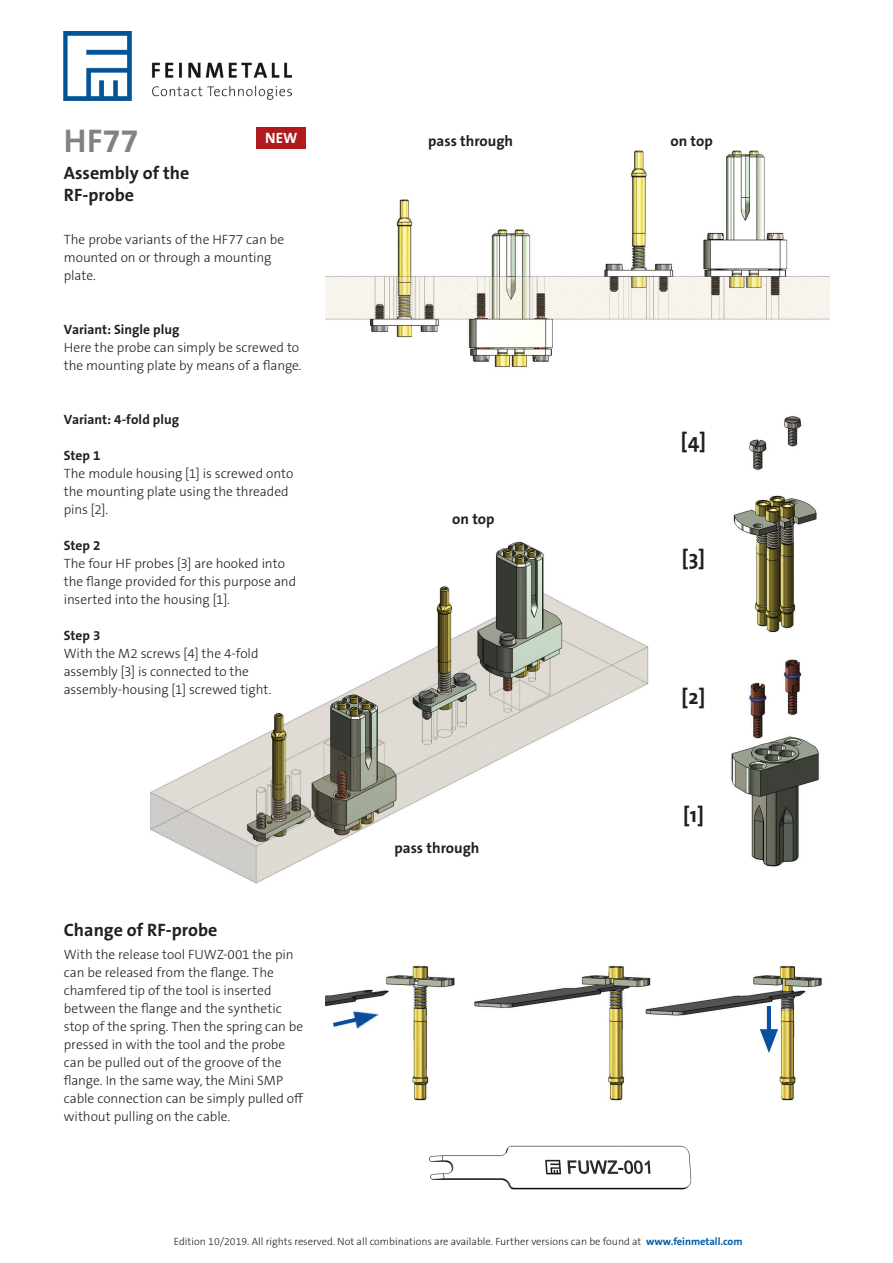
<style>
.page{position:relative;width:893px;height:1263px;background:#fff}
.page>*{position:absolute;margin:0;border:0;box-sizing:border-box;transform-origin:0 0}
.t1{font:700 33px "The Sans Os F";color:#808285}
.t2{font:700 21px "The Sans Os F";color:#231f20}
.t3{font:700 18px/21.6px "The Sans Os F";color:#231f20}
.t4{font:700 15px "The Sans Os F";color:#231f20}
.t5{font:700 15px "The Sans Os F";color:#fff}
.t6{font:300 13.5px/18px "The Sans Os F";letter-spacing:-.005em;color:#231f20}
.t7{font:700 13.5px "The Sans Os F";color:#231f20}
.t8{font:300 10.5px "The Sans Os F";color:#231f20}
.s1{font-weight:700;color:#015aaa}
</style>
<div class="page">
<img style="left:64px;top:32px;width:227px;height:68px">
<img style="left:325px;top:965px;width:497px;height:225px">
<img style="left:332px;top:1006px;width:49px;height:27px">
<img style="left:760px;top:1006px;width:17px;height:47px">
<img style="left:731px;top:416px;width:88px;height:451px">
<img style="left:325px;top:150px;width:504px;height:218px">
<img style="left:150px;top:541px;width:499px;height:343px">
<div style="left:257px;top:128px;width:49px;height:21px;background:#ae1a1e"></div>
<h1 class="t1" style="left:64px;top:120px;width:76px">HF77</h1>
<h3 class="t3" style="left:64px;top:162px;width:127px">Assembly of the<br>RF-probe</h3>
<p class="t5" style="left:265px;top:128px;width:34px">NEW</p>
<p class="t6" style="left:64px;top:230px;width:222px">The probe variants of the HF77 can be mounted on or through a mounting plate.</p>
<p class="t7" style="left:64px;top:321px;width:117px">Variant: Single plug</p>
<p class="t6" style="left:64px;top:338px;width:239px">Here the probe can simply be screwed to the mounting plate by means of a flange.</p>
<p class="t7" style="left:64px;top:411px;width:117px">Variant: 4-fold plug</p>
<p class="t7" style="left:64px;top:447px;width:38px">Step 1</p>
<p class="t6" style="left:64px;top:464px;width:231px">The module housing [1] is screwed onto the mounting plate using the threaded pins [2].</p>
<p class="t7" style="left:64px;top:537px;width:38px">Step 2</p>
<p class="t6" style="left:64px;top:554px;width:234px">The four HF probes [3] are hooked into the flange provided for this purpose and inserted into the housing [1].</p>
<p class="t7" style="left:64px;top:627px;width:38px">Step 3</p>
<p class="t6" style="left:64px;top:644px;width:209px">With the M2 screws [4] the 4-fold assembly [3] is connected to the assembly-housing [1] screwed tight.</p>
<h3 class="t3" style="left:64px;top:920px;width:155px">Change of RF-probe</h3>
<p class="t6" style="left:64px;top:945px;width:241px">With the release tool FUWZ-001 the pin can be released from the flange. The chamfered tip of the tool is inserted between the flange and the synthetic stop of the spring. Then the spring can be pressed in with the tool and the probe can be pulled out of the groove of the flange. In the same way, the Mini SMP cable connection can be simply pulled off without pulling on the cable.</p>
<p class="t4" style="left:428px;top:131px;width:86px">pass through</p>
<p class="t4" style="left:670px;top:131px;width:44px">on top</p>
<p class="t4" style="left:452px;top:510px;width:44px">on top</p>
<p class="t4" style="left:394px;top:838px;width:86px">pass through</p>
<h2 class="t2" style="left:681px;top:427px;width:27px">[4]</h2>
<h2 class="t2" style="left:682px;top:544px;width:25px">[3]</h2>
<h2 class="t2" style="left:681px;top:684px;width:25px">[2]</h2>
<h2 class="t2" style="left:683px;top:801px;width:22px">[1]</h2>
<p class="t8" style="left:174px;top:1235px;width:570px">Edition 10/2019. All rights reserved. Not all combinations are available. Further versions can be found at <span class="s1">www.feinmetall.com</span></p>
</div>
